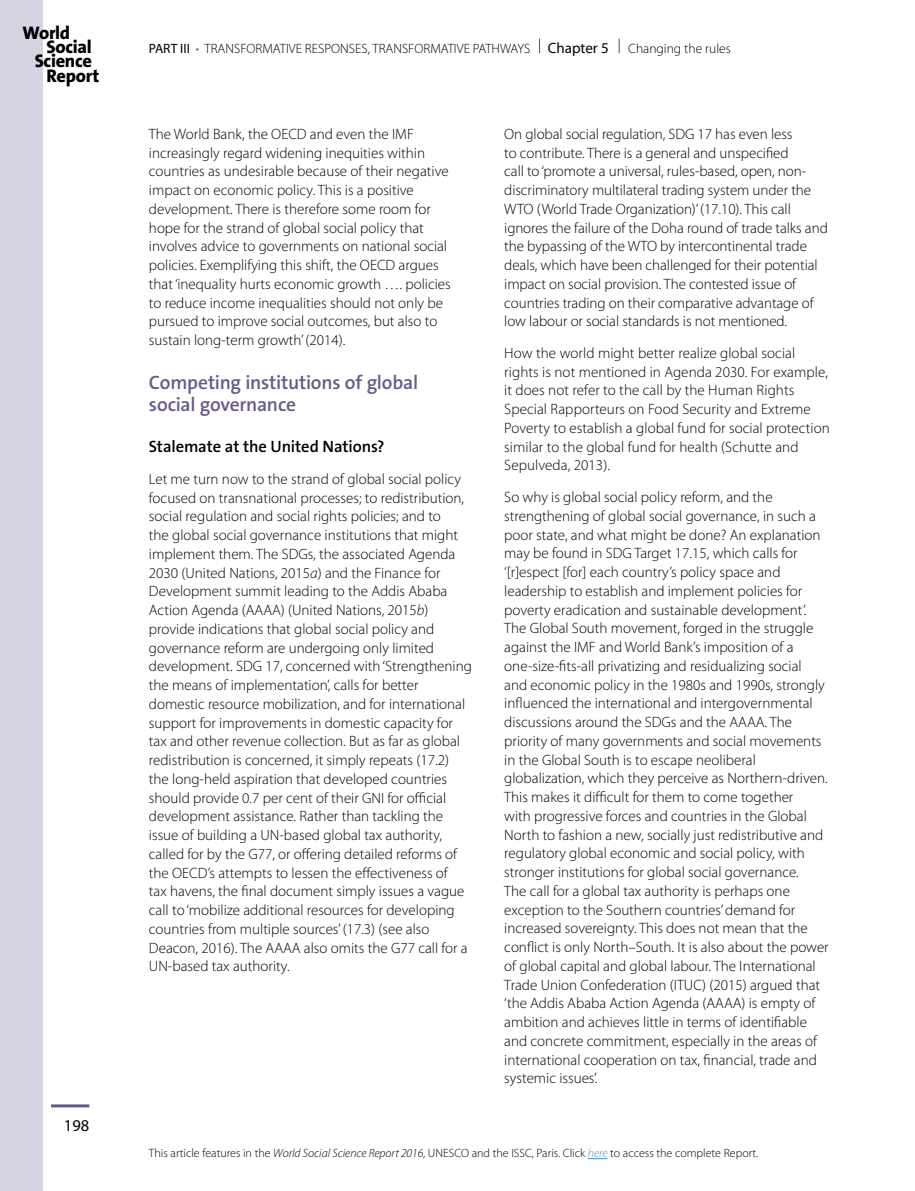
<style>
.page{position:relative;width:915px;height:1191px;background:#fff}
.page>*{position:absolute;margin:0;border:0;box-sizing:border-box;transform-origin:0 0}
.T_2{font:600 19.5px/22.5px "The Sans B6";letter-spacing:-.015em;color:#695989}
.t1{font:800 18.3px "The Sans B8";letter-spacing:-.015em;color:#000}
.T3{font:600 16.5px "The Sans B6";letter-spacing:-.005em;color:#000}
.t2{font:16.5px "Myriad Pro";color:#000}
.txt_courant{font:300 15px/18.8px "Myriad Pro";color:#000}
.t3{font:300 13.5px "Myriad Pro";color:#000}
.t4{font:300 12px "Myriad Pro";color:#000}
.s1{font-weight:400}
.s2{color:#695989}
.s3{font-weight:400;font-size:15px}
.s4{font-style:italic}
.s5{font-style:italic;color:#4f88c3}
</style>
<div class="page">
<svg style="left:539px;top:39px;width:1px;height:14px"></svg>
<svg style="left:618px;top:39px;width:1px;height:14px"></svg>
<hr style="left:51px;top:1104px;width:38px;height:3px;background:#695989">
<div style="left:0;top:0;width:43px;height:1191px;background:#d8d3e1"></div>
<svg style="left:587px;top:1158px;width:20px;height:1px"></svg>
<p class="t1" style="left:23px;top:23px;width:49px">World</p>
<p class="t1" style="left:47px;top:37px;width:47px">Social</p>
<p class="t1" style="left:35px;top:51px;width:59px">Science</p>
<p class="t1" style="left:47px;top:66px;width:54px">Report</p>
<p class="t2" style="left:64px;top:1116px;width:27px">198</p>
<p class="t3" style="left:149px;top:40px;width:583px"><span class="s1">PART III</span> <span class="s2">•</span> TRANSFORMATIVE RESPONSES, TRANSFORMATIVE PATHWAYS <span class="s3">Chapter 5</span> Changing the rules</p>
<p class="txt_courant" style="left:149px;top:124px;width:303px">The World Bank, the OECD and even the IMF increasingly regard widening inequities within countries as undesirable because of their negative impact on economic policy. This is a positive development. There is therefore some room for hope for the strand of global social policy that involves advice to governments on national social policies. Exemplifying this shift, the OECD argues that ‘inequality hurts economic growth …. policies to reduce income inequalities should not only be pursued to improve social outcomes, but also to sustain long-term growth’ (2014).</p>
<p class="T_2" style="left:149px;top:372px;width:270px">Competing institutions of global social governance</p>
<p class="T3" style="left:149px;top:438px;width:237px">Stalemate at the United Nations?</p>
<p class="txt_courant" style="left:149px;top:469px;width:324px">Let me turn now to the strand of global social policy focused on transnational processes; to redistribution, social regulation and social rights policies; and to<br>the global social governance institutions that might implement them. The SDGs, the associated Agenda 2030 (United Nations, 2015<span class="s4">a</span>) and the Finance for Development summit leading to the Addis Ababa Action Agenda (AAAA) (United Nations, 2015<span class="s4">b</span>) provide indications that global social policy and governance reform are undergoing only limited development. SDG 17, concerned with ‘Strengthening the means of implementation’, calls for better domestic resource mobilization, and for international support for improvements in domestic capacity for tax and other revenue collection. But as far as global redistribution is concerned, it simply repeats (17.2) the long-held aspiration that developed countries should provide 0.7 per cent of their GNI for official development assistance. Rather than tackling the issue of building a UN-based global tax authority, called for by the G77, or offering detailed reforms of the OECD’s attempts to lessen the effectiveness of<br>tax havens, the final document simply issues a vague call to ‘mobilize additional resources for developing countries from multiple sources’ (17.3) (see also Deacon, 2016). The AAAA also omits the G77 call for a UN-based tax authority.</p>
<p class="txt_courant" style="left:504px;top:124px;width:325px">On global social regulation, SDG 17 has even less<br>to contribute. There is a general and unspecified<br>call to ‘promote a universal, rules-based, open, non&shy;discriminatory multilateral trading system under the WTO (World Trade Organization)’ (17.10). This call ignores the failure of the Doha round of trade talks and the bypassing of the WTO by intercontinental trade deals, which have been challenged for their potential impact on social provision. The contested issue of countries trading on their comparative advantage of low labour or social standards is not mentioned.</p>
<p class="txt_courant" style="left:504px;top:343px;width:327px">How the world might better realize global social rights is not mentioned in Agenda 2030. For example, it does not refer to the call by the Human Rights Special Rapporteurs on Food Security and Extreme Poverty to establish a global fund for social protection similar to the global fund for health (Schutte and Sepulveda, 2013).</p>
<p class="txt_courant" style="left:504px;top:487px;width:326px">So why is global social policy reform, and the strengthening of global social governance, in such a poor state, and what might be done? An explanation may be found in SDG Target 17.15, which calls for ‘[r]espect [for] each country’s policy space and leadership to establish and implement policies for poverty eradication and sustainable development’.<br>The Global South movement, forged in the struggle against the IMF and World Bank’s imposition of a one-size-fits-all privatizing and residualizing social<br>and economic policy in the 1980s and 1990s, strongly influenced the international and intergovernmental discussions around the SDGs and the AAAA. The priority of many governments and social movements in the Global South is to escape neoliberal globalization, which they perceive as Northern-driven.<br>This makes it difficult for them to come together<br>with progressive forces and countries in the Global North to fashion a new, socially just redistributive and regulatory global economic and social policy, with stronger institutions for global social governance.<br>The call for a global tax authority is perhaps one exception to the Southern countries’ demand for increased sovereignty. This does not mean that the conflict is only North–South. It is also about the power of global capital and global labour. The International Trade Union Confederation (ITUC) (2015) argued that ‘the Addis Ababa Action Agenda (AAAA) is empty of ambition and achieves little in terms of identifiable and concrete commitment, especially in the areas of international cooperation on tax, financial, trade and systemic issues’.</p>
<p class="t4" style="left:149px;top:1146px;width:610px">This article features in the <span class="s4">World Social Science Report 2016</span>, UNESCO and the ISSC, Paris. Click <span class="s5">here</span> to access the complete Report.</p>
</div>
